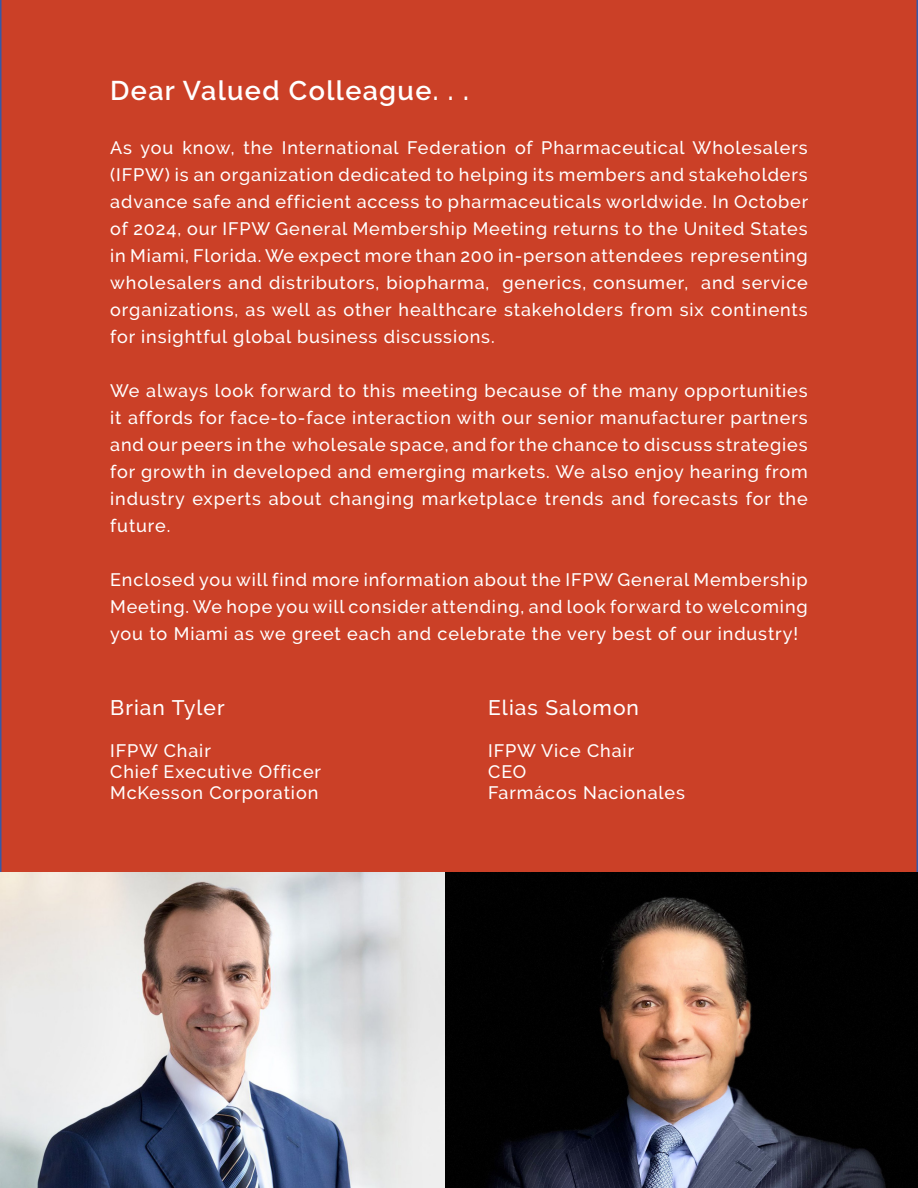
<style>
.page{position:relative;width:918px;height:1188px;background:#fff}
.page>*{position:absolute;margin:0;border:0;box-sizing:border-box;transform-origin:0 0}
.t1{font:600 27px "Raleway";letter-spacing:.05em;color:#fff}
.t2{font:500 21px "Raleway";letter-spacing:.05em;color:#fff}
.t3{font:500 18px/27px "Raleway";letter-spacing:.05em;color:#fff;text-align:justify}
</style>
<div class="page">
<div style="left:0;top:0;width:918px;height:873px;background:#cb4027"></div>
<img style="left:0;top:872px;width:448px;height:316px">
<img style="left:446px;top:873px;width:472px;height:315px">
<p class="t1" style="left:110px;top:75px;width:360px">Dear Valued Colleague. . .</p>
<p class="t3" style="left:110px;top:134px;width:699px">As you know, the International Federation of Pharmaceutical Wholesalers (IFPW) is an organization dedicated to helping its members and stakeholders advance safe and efficient access to pharmaceuticals worldwide. In October of 2024, our IFPW General Membership Meeting returns to the United States in Miami, Florida. We expect more than 200 in-person attendees representing wholesalers and distributors, biopharma, generics, consumer, and service organizations, as well as other healthcare stakeholders from six continents for insightful global business discussions.</p>
<p class="t3" style="left:110px;top:377px;width:699px">We always look forward to this meeting because of the many opportunities it affords for face-to-face interaction with our senior manufacturer partners and our peers in the wholesale space, and for the chance to discuss strategies for growth in developed and emerging markets. We also enjoy hearing from industry experts about changing marketplace trends and forecasts for the future.</p>
<p class="t3" style="left:110px;top:566px;width:699px">Enclosed you will find more information about the IFPW General Membership Meeting. We hope you will consider attending, and look forward to welcoming you to Miami as we greet each and celebrate the very best of our industry!</p>
<p class="t2" style="left:110px;top:695px;width:116px">Brian Tyler</p>
<p class="t2" style="left:488px;top:695px;width:152px">Elias Salomon</p>
<p class="t3" style="left:110px;top:737px;width:102px">IFPW Chair</p>
<p class="t3" style="left:488px;top:737px;width:147px">IFPW Vice Chair</p>
<p class="t3" style="left:110px;top:758px;width:212px">Chief Executive Officer</p>
<p class="t3" style="left:488px;top:758px;width:40px">CEO</p>
<p class="t3" style="left:110px;top:779px;width:210px">McKesson Corporation</p>
<p class="t3" style="left:488px;top:779px;width:198px">Farmácos Nacionales</p>
</div>
